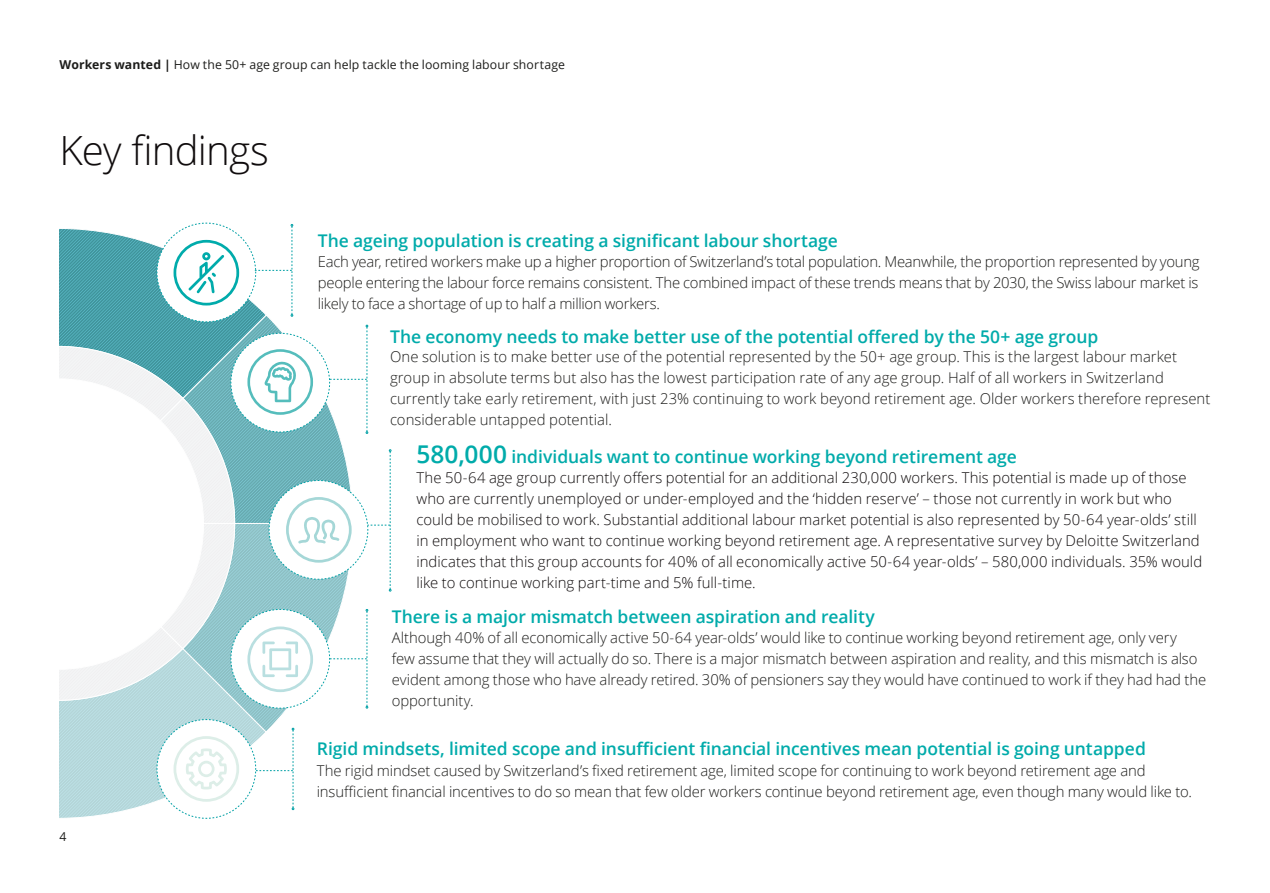
<style>
.page{position:relative;width:1270px;height:893px;background:#fff}
.page>*{position:absolute;margin:0;border:0;box-sizing:border-box;transform-origin:0 0}
.Contents_Heading{font:300 40.25px "Open Sans";letter-spacing:-.02em;color:#100c0d}
.Body_copy__8_5_12pt{font:600 17.5px "Open Sans";letter-spacing:-.005em;color:#00abaa}
.Body_copy__8_5_12pt-2{font:300 14.88px/21px "Open Sans";letter-spacing:-.005em;color:#1d1d1b}
.Body_copy__8_5_12pt-3{font:300 14.88px/21px "Open Sans";letter-spacing:.005em;color:#100c0d}
.t1{font:12.25px "Open Sans";letter-spacing:.01em;color:#1d1d1b}
.s1{font-weight:700}
.s2{font-size:24.5px}
</style>
<div class="page">
<svg style="left:59px;top:223px;width:332px;height:596px"></svg>
<p class="t1" style="left:60px;top:56px;width:507px"><span class="s1">Workers wanted |</span> How the 50+ age group can help tackle the looming labour shortage</p>
<p class="Contents_Heading" style="left:60px;top:123px;width:211px">Key findings</p>
<p class="t1" style="left:60px;top:828px;width:9px">4</p>
<p class="Body_copy__8_5_12pt" style="left:318px;top:228px;width:521px">The ageing population is creating a significant labour shortage</p>
<p class="Body_copy__8_5_12pt-2" style="left:318px;top:251px;width:883px;text-align:justify">Each year, retired workers make up a higher proportion of Switzerland’s total population. Meanwhile, the proportion represented by young people entering the labour force remains consistent. The combined impact of these trends means that by 2030, the Swiss labour market is likely to face a shortage of up to half a million workers.</p>
<p class="Body_copy__8_5_12pt" style="left:390px;top:324px;width:710px">The economy needs to make better use of the potential offered by the 50+ age group</p>
<p class="Body_copy__8_5_12pt-2" style="left:390px;top:346px;width:822px">One solution is to make better use of the potential represented by the 50+ age group. This is the largest labour market group in absolute terms but also has the lowest participation rate of any age group. Half of all workers in Switzerland currently take early retirement, with just 23% continuing to work beyond retirement age. Older workers therefore represent considerable untapped potential.</p>
<p class="Body_copy__8_5_12pt" style="left:416px;top:445px;width:602px"><span class="s2">580,000</span> individuals want to continue working beyond retirement age</p>
<p class="Body_copy__8_5_12pt-3" style="left:416px;top:467px;width:787px">The 50-64 age group currently offers potential for an additional 230,000 workers. This potential is made up of those who are currently unemployed or under-employed and the ‘hidden reserve’ – those not currently in work but who could be mobilised to work. Substantial additional labour market potential is also represented by 50-64 year-olds’ still in employment who want to continue working beyond retirement age. A representative survey by Deloitte Switzerland indicates that this group accounts for 40% of all economically active 50-64 year-olds’ – 580,000 individuals. 35% would like to continue working part-time and 5% full-time.</p>
<p class="Body_copy__8_5_12pt" style="left:392px;top:604px;width:485px">There is a major mismatch between aspiration and reality</p>
<p class="Body_copy__8_5_12pt-2" style="left:392px;top:626px;width:816px">Although 40% of all economically active 50-64 year-olds’ would like to continue working beyond retirement age, only very<br>few assume that they will actually do so. There is a major mismatch between aspiration and reality, and this mismatch is also evident among those who have already retired. 30% of pensioners say they would have continued to work if they had had the opportunity.</p>
<p class="Body_copy__8_5_12pt" style="left:317px;top:736px;width:831px">Rigid mindsets, limited scope and insufficient financial incentives mean potential is going untapped</p>
<p class="Body_copy__8_5_12pt-2" style="left:317px;top:759px;width:877px">The rigid mindset caused by Switzerland’s fixed retirement age, limited scope for continuing to work beyond retirement age and insufficient financial incentives to do so mean that few older workers continue beyond retirement age, even though many would like to.</p>
</div>
